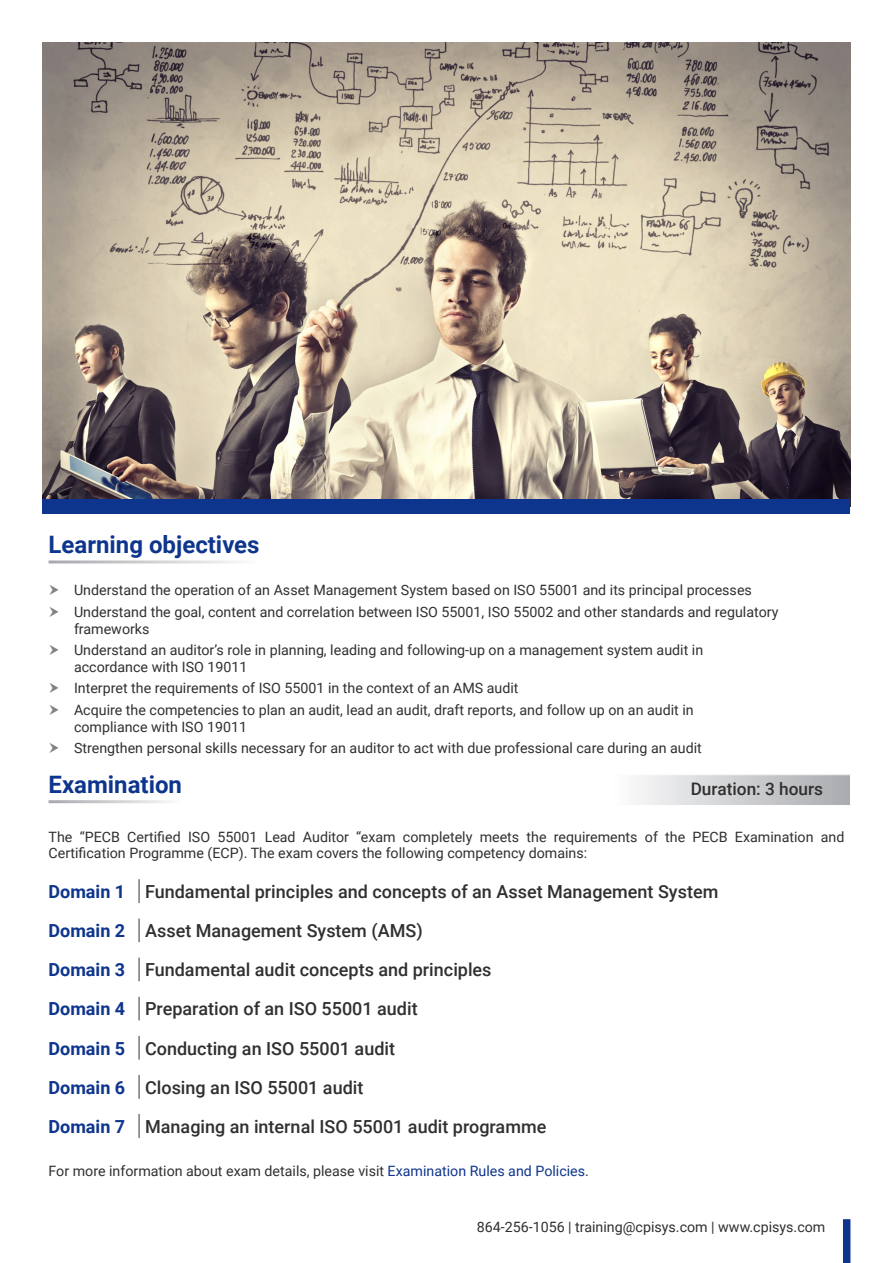
<style>
.page{position:relative;width:893px;height:1263px;background:#fff}
.page>*{position:absolute;margin:0;border:0;box-sizing:border-box;transform-origin:0 0}
.t1{font:700 24px "Roboto";color:#0e358d}
.t2{font:500 18px "Roboto";color:#312f30}
.t3{font:700 18px "Roboto";color:#0e358d}
.t4{font:500 17.25px "Roboto";color:#312f30}
.Bullet_Points{font:14.25px/17.1px "Roboto";color:#312f30}
.s1{color:#0e358d}
</style>
<div class="page">
<img style="left:43px;top:43px;width:807px;height:456px">
<div style="left:43px;top:499px;width:807px;height:15px;background:#0e358d"></div>
<svg style="left:639px;top:775px;width:211px;height:30px;background:#cecfd1"></svg>
<hr style="left:138px;top:879px;width:2px;height:24px;background:#76787b">
<hr style="left:138px;top:918px;width:2px;height:24px;background:#76787b">
<hr style="left:138px;top:957px;width:2px;height:24px;background:#76787b">
<hr style="left:138px;top:996px;width:2px;height:25px;background:#76787b">
<hr style="left:138px;top:1036px;width:2px;height:24px;background:#76787b">
<hr style="left:138px;top:1075px;width:2px;height:24px;background:#76787b">
<hr style="left:138px;top:1114px;width:2px;height:24px;background:#76787b">
<div style="left:843px;top:1219px;width:7px;height:44px;background:#0e358d"></div>
<p class="t1" style="left:49px;top:528px;width:213px">Learning objectives</p>
<p class="Bullet_Points" style="left:74px;top:581px;width:679px">Understand the operation of an Asset Management System based on ISO 55001 and its principal processes</p>
<p class="Bullet_Points" style="left:74px;top:602px;width:706px">Understand the goal, content and correlation between ISO 55001, ISO 55002 and other standards and regulatory frameworks</p>
<p class="Bullet_Points" style="left:74px;top:641px;width:631px">Understand an auditor’s role in planning, leading and following-up on a management system audit in accordance with ISO 19011</p>
<p class="Bullet_Points" style="left:74px;top:679px;width:446px">Interpret the requirements of ISO 55001 in the context of an AMS audit</p>
<p class="Bullet_Points" style="left:74px;top:701px;width:621px">Acquire the competencies to plan an audit, lead an audit, draft reports, and follow up on an audit in compliance with ISO 19011</p>
<p class="Bullet_Points" style="left:74px;top:739px;width:629px">Strengthen personal skills necessary for an auditor to act with due professional care during an audit</p>
<p class="t1" style="left:49px;top:767px;width:135px">Examination</p>
<p class="t4" style="left:691px;top:777px;width:134px">Duration: 3 hours</p>
<p class="Bullet_Points" style="left:49px;top:828px;width:797px;line-height:16.5px">The “PECB Certified ISO 55001 Lead Auditor “exam completely meets the requirements of the PECB Examination and<br>Certification Programme (ECP). The exam covers the following competency domains:</p>
<p class="t3" style="left:49px;top:879px;width:78px">Domain 1</p>
<p class="t2" style="left:145px;top:879px;width:575px">Fundamental principles and concepts of an Asset Management System</p>
<p class="t3" style="left:49px;top:918px;width:78px">Domain 2</p>
<p class="t2" style="left:145px;top:918px;width:279px">Asset Management System (AMS)</p>
<p class="t3" style="left:49px;top:957px;width:78px">Domain 3</p>
<p class="t2" style="left:145px;top:957px;width:348px">Fundamental audit concepts and principles</p>
<p class="t3" style="left:49px;top:996px;width:78px">Domain 4</p>
<p class="t2" style="left:145px;top:996px;width:274px">Preparation of an ISO 55001 audit</p>
<p class="t3" style="left:49px;top:1035px;width:78px">Domain 5</p>
<p class="t2" style="left:145px;top:1035px;width:252px">Conducting an ISO 55001 audit</p>
<p class="t3" style="left:49px;top:1074px;width:78px">Domain 6</p>
<p class="t2" style="left:145px;top:1074px;width:220px">Closing an ISO 55001 audit</p>
<p class="t3" style="left:49px;top:1114px;width:78px">Domain 7</p>
<p class="t2" style="left:145px;top:1114px;width:403px">Managing an internal ISO 55001 audit programme</p>
<p class="Bullet_Points" style="left:49px;top:1162px;width:542px">For more information about exam details, please visit <span class="s1">Examination Rules and Policies</span>.</p>
<p class="Bullet_Points" style="left:477px;top:1218px;width:350px">864-256-1056 | training@cpisys.com | www.cpisys.com</p>
</div>
